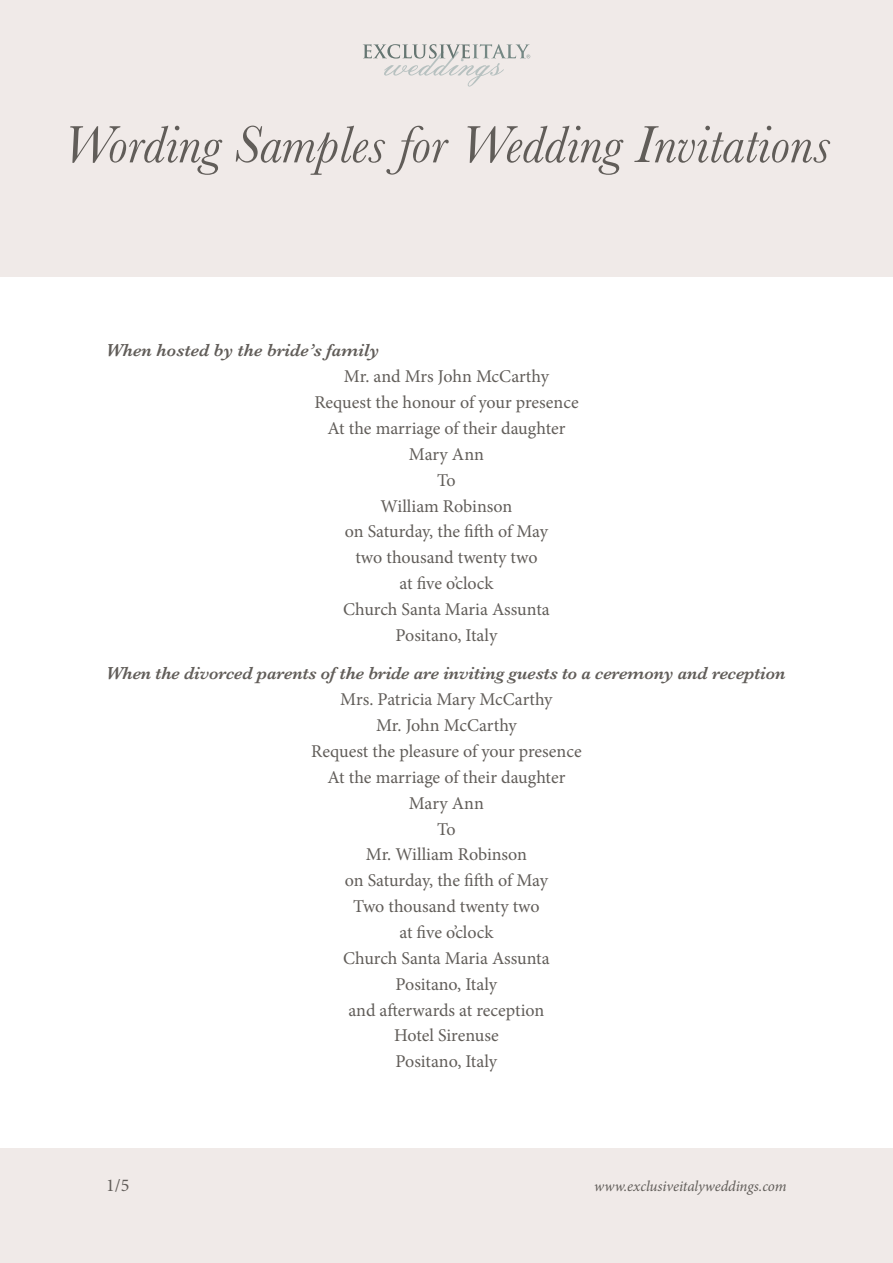
<style>
.page{position:relative;width:893px;height:1263px;background:#fff}
.page>*{position:absolute;margin:0;border:0;box-sizing:border-box;transform-origin:0 0}
.t1{font:italic 54px "Baskerville";color:#615d59}
.t2{font:18px/25.8px "Minion Pro";letter-spacing:-.005em;color:#615d59;text-align:center}
.t3{font:italic 600 18px "Baskerville";letter-spacing:-.01em;color:#615d59}
.t4{font:italic 15px "Minion Pro";letter-spacing:-.005em;color:#615d59}
</style>
<div class="page">
<div style="left:0;top:1148px;width:893px;height:115px;background:#f0eae8"></div>
<div style="left:0;top:0;width:893px;height:276px;background:#f0eae8"></div>
<svg style="left:363px;top:44px;width:167px;height:43px"></svg>
<h1 class="t1" style="left:63px;top:109px;width:768px">Wording Samples for Wedding Invitations</h1>
<p class="t3" style="left:106px;top:338px;width:275px">When hosted by the bride’s family</p>
<p class="t2" style="left:314px;top:364px;width:266px">Mr. and Mrs John McCarthy<br>Request the honour of your presence<br>At the marriage of their daughter<br>Mary Ann<br>To<br>William Robinson<br>on Saturday, the fifth of May<br>two thousand twenty two<br>at five o’clock<br>Church Santa Maria Assunta<br>Positano, Italy</p>
<p class="t3" style="left:106px;top:661px;width:681px">When the divorced parents of the bride are inviting guests to a ceremony and reception</p>
<p class="t2" style="left:311px;top:687px;width:272px">Mrs. Patricia Mary McCarthy<br>Mr. John McCarthy<br>Request the pleasure of your presence<br>At the marriage of their daughter<br>Mary Ann<br>To<br>Mr. William Robinson<br>on Saturday, the fifth of May<br>Two thousand twenty two<br>at five o’clock<br>Church Santa Maria Assunta<br>Positano, Italy<br>and afterwards at reception<br>Hotel Sirenuse<br>Positano, Italy</p>
<p class="t2" style="left:106px;top:1172px;width:25px">1/5</p>
<p class="t4" style="left:594px;top:1176px;width:194px">www.exclusiveitalyweddings.com</p>
</div>
